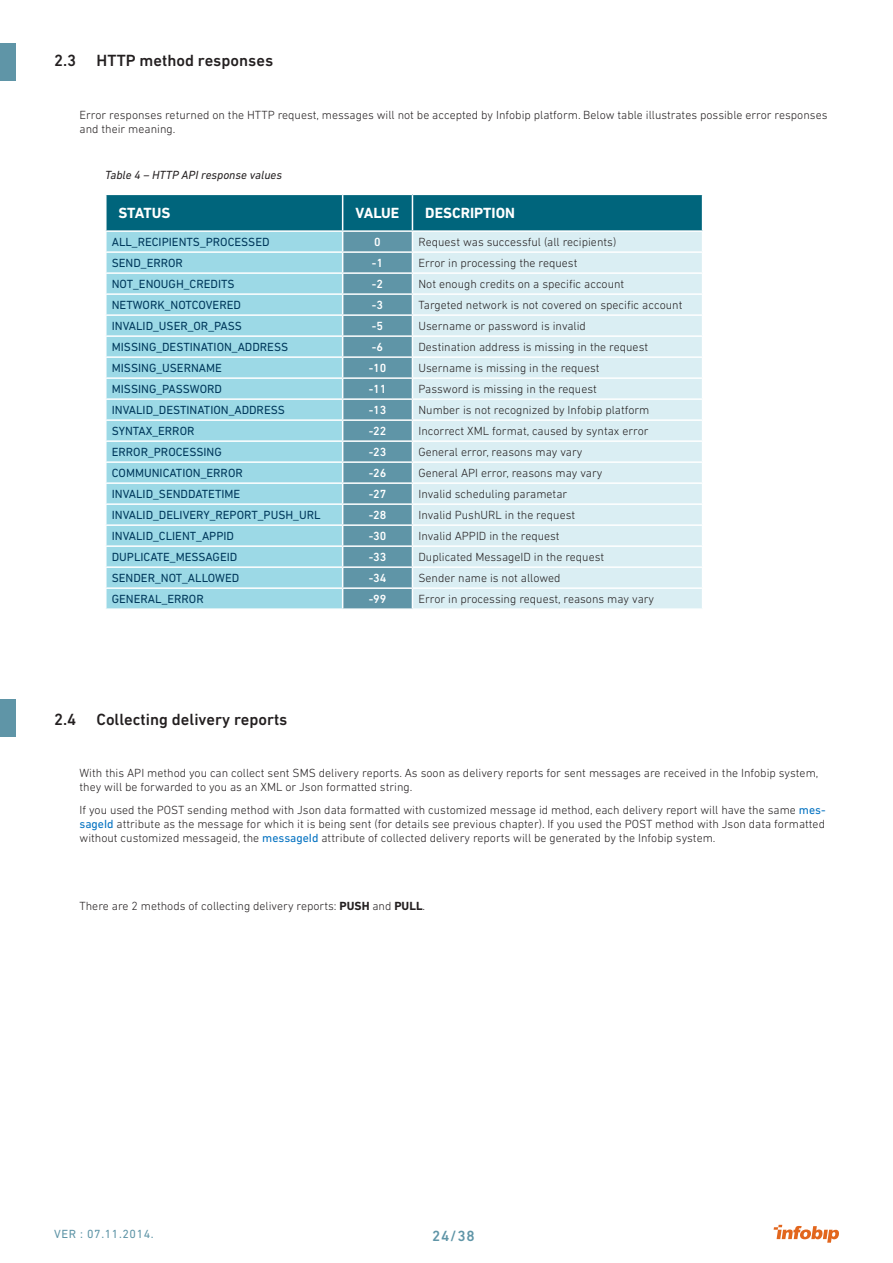
<style>
.page{position:relative;width:893px;height:1263px;background:#fff}
.page>*{position:absolute;margin:0;border:0;box-sizing:border-box;transform-origin:0 0}
.t1{font:500 16.5px "DIN Next LT Pro";color:#231f20}
.TableHeader{font:700 15px "DIN Next LT Pro";color:#fff}
.t2{font:500 15px "DIN Next LT Pro";color:#5f95a7}
.t3{font:300 12px/13.8px "DIN Next LT Pro";color:#231f20}
.No_Spacing{font:12px "DIN Next LT Pro";color:#00395c}
.t4{font:500 12px "DIN Next LT Pro";color:#fff}
.t5{font:italic 12px "DIN Next LT Pro";color:#231f20}
.t6{font:12px "DIN Next LT Pro";letter-spacing:.05em;color:#5f95a7}
.s1{font-weight:400;color:#0070c0}
.s2{font-weight:700}
</style>
<div class="page">
<svg style="left:774px;top:1225px;width:65px;height:18px"></svg>
<svg style="left:105px;top:194px;width:598px;height:415px;background:#a6d2dc"></svg>
<hr style="left:412px;top:293px;width:291px;height:2px;background:#fff">
<hr style="left:412px;top:314px;width:291px;height:2px;background:#fff">
<hr style="left:412px;top:335px;width:291px;height:2px;background:#fff">
<hr style="left:412px;top:356px;width:291px;height:2px;background:#fff">
<hr style="left:412px;top:377px;width:291px;height:2px;background:#fff">
<hr style="left:412px;top:398px;width:291px;height:2px;background:#fff">
<hr style="left:412px;top:419px;width:291px;height:2px;background:#fff">
<hr style="left:412px;top:440px;width:291px;height:2px;background:#fff">
<hr style="left:412px;top:461px;width:291px;height:2px;background:#fff">
<hr style="left:412px;top:482px;width:291px;height:2px;background:#fff">
<hr style="left:412px;top:503px;width:291px;height:2px;background:#fff">
<hr style="left:412px;top:524px;width:291px;height:2px;background:#fff">
<hr style="left:412px;top:545px;width:291px;height:2px;background:#fff">
<hr style="left:412px;top:566px;width:291px;height:2px;background:#fff">
<hr style="left:412px;top:587px;width:291px;height:2px;background:#fff">
<hr style="left:412px;top:608px;width:291px;height:2px;background:#fff">
<div style="left:0;top:44px;width:16px;height:37px;background:#5f95a7"></div>
<div style="left:0;top:699px;width:16px;height:38px;background:#5f95a7"></div>
<p class="t1" style="left:54px;top:51px;width:221px">2.3 HTTP method responses</p>
<p class="t3" style="left:80px;top:108px;width:749px">Error responses returned on the HTTP request, messages will not be accepted by Infobip platform. Below table illustrates possible error responses and their meaning.</p>
<p class="t5" style="left:105px;top:168px;width:179px">Table 4 – HTTP API response values</p>
<p class="TableHeader" style="left:119px;top:204px;width:53px">STATUS</p>
<p class="TableHeader" style="left:355px;top:204px;width:46px">VALUE</p>
<p class="TableHeader" style="left:425px;top:204px;width:91px">DESCRIPTION</p>
<p class="No_Spacing" style="left:112px;top:235px;width:159px">ALL_RECIPIENTS_PROCESSED</p>
<p class="t4" style="left:374px;top:235px;width:8px">0</p>
<p class="t3" style="left:418px;top:235px;width:199px">Request was successful (all recipients)</p>
<p class="No_Spacing" style="left:112px;top:256px;width:73px">SEND_ERROR</p>
<p class="t4" style="left:372px;top:256px;width:13px">-1</p>
<p class="t3" style="left:418px;top:256px;width:160px">Error in processing the request</p>
<p class="No_Spacing" style="left:112px;top:277px;width:124px">NOT_ENOUGH_CREDITS</p>
<p class="t4" style="left:372px;top:277px;width:13px">-2</p>
<p class="t3" style="left:418px;top:277px;width:207px">Not enough credits on a specific account</p>
<p class="No_Spacing" style="left:112px;top:298px;width:131px">NETWORK_NOTCOVERED</p>
<p class="t4" style="left:372px;top:298px;width:13px">-3</p>
<p class="t3" style="left:418px;top:298px;width:265px">Targeted network is not covered on specific account</p>
<p class="No_Spacing" style="left:112px;top:319px;width:132px">INVALID_USER_OR_PASS</p>
<p class="t4" style="left:372px;top:319px;width:13px">-5</p>
<p class="t3" style="left:418px;top:319px;width:169px">Username or password is invalid</p>
<p class="No_Spacing" style="left:112px;top:340px;width:178px">MISSING_DESTINATION_ADDRESS</p>
<p class="t4" style="left:372px;top:340px;width:13px">-6</p>
<p class="t3" style="left:418px;top:340px;width:231px">Destination address is missing in the request</p>
<p class="No_Spacing" style="left:112px;top:361px;width:112px">MISSING_USERNAME</p>
<p class="t4" style="left:369px;top:361px;width:19px">-10</p>
<p class="t3" style="left:418px;top:361px;width:183px">Username is missing in the request</p>
<p class="No_Spacing" style="left:112px;top:382px;width:112px">MISSING_PASSWORD</p>
<p class="t4" style="left:369px;top:382px;width:19px">-11</p>
<p class="t3" style="left:418px;top:382px;width:180px">Password is missing in the request</p>
<p class="No_Spacing" style="left:112px;top:403px;width:175px">INVALID_DESTINATION_ADDRESS</p>
<p class="t4" style="left:369px;top:403px;width:19px">-13</p>
<p class="t3" style="left:418px;top:403px;width:233px">Number is not recognized by Infobip platform</p>
<p class="No_Spacing" style="left:112px;top:424px;width:84px">SYNTAX_ERROR</p>
<p class="t4" style="left:369px;top:424px;width:19px">-22</p>
<p class="t3" style="left:418px;top:424px;width:232px">Incorrect XML format, caused by syntax error</p>
<p class="No_Spacing" style="left:112px;top:445px;width:112px">ERROR_PROCESSING</p>
<p class="t4" style="left:369px;top:445px;width:19px">-23</p>
<p class="t3" style="left:418px;top:445px;width:165px">General error, reasons may vary</p>
<p class="No_Spacing" style="left:112px;top:466px;width:133px">COMMUNICATION_ERROR</p>
<p class="t4" style="left:369px;top:466px;width:19px">-26</p>
<p class="t3" style="left:418px;top:466px;width:185px">General API error, reasons may vary</p>
<p class="No_Spacing" style="left:112px;top:487px;width:130px">INVALID_SENDDATETIME</p>
<p class="t4" style="left:369px;top:487px;width:19px">-27</p>
<p class="t3" style="left:418px;top:487px;width:150px">Invalid scheduling parametar</p>
<p class="No_Spacing" style="left:112px;top:508px;width:210px">INVALID_DELIVERY_REPORT_PUSH_URL</p>
<p class="t4" style="left:369px;top:508px;width:19px">-28</p>
<p class="t3" style="left:418px;top:508px;width:158px">Invalid PushURL in the request</p>
<p class="No_Spacing" style="left:112px;top:529px;width:124px">INVALID_CLIENT_APPID</p>
<p class="t4" style="left:369px;top:529px;width:19px">-30</p>
<p class="t3" style="left:418px;top:529px;width:143px">Invalid APPID in the request</p>
<p class="No_Spacing" style="left:112px;top:550px;width:127px">DUPLICATE_MESSAGEID</p>
<p class="t4" style="left:369px;top:550px;width:19px">-33</p>
<p class="t3" style="left:418px;top:550px;width:187px">Duplicated MessageID in the request</p>
<p class="No_Spacing" style="left:112px;top:571px;width:129px">SENDER_NOT_ALLOWED</p>
<p class="t4" style="left:369px;top:571px;width:19px">-34</p>
<p class="t3" style="left:418px;top:571px;width:144px">Sender name is not allowed</p>
<p class="No_Spacing" style="left:112px;top:592px;width:94px">GENERAL_ERROR</p>
<p class="t4" style="left:369px;top:592px;width:19px">-99</p>
<p class="t3" style="left:418px;top:592px;width:237px">Error in processing request, reasons may vary</p>
<p class="t1" style="left:54px;top:709px;width:235px">2.4 Collecting delivery reports</p>
<p class="t3" style="left:80px;top:766px;width:740px">With this API method you can collect sent SMS delivery reports. As soon as delivery reports for sent messages are received in the Infobip system, they will be forwarded to you as an XML or Json formatted string.</p>
<p class="t3" style="left:80px;top:803px;width:748px;text-align:justify">If you used the POST sending method with Json data formatted with customized message id method, each delivery report will have the same <span class="s1">mes&shy;sageId</span> attribute as the message for which it is being sent (for details see previous chapter). If you used the POST method with Json data formatted without customized messageid, the <span class="s1">messageId</span> attribute of collected delivery reports will be generated by the Infobip system.</p>
<p class="t3" style="left:80px;top:899px;width:347px">There are 2 methods of collecting delivery reports: <span class="s2">PUSH</span> and <span class="s2">PULL</span>.</p>
<p class="t6" style="left:54px;top:1227px;width:101px">VER : 07.11.2014.</p>
<p class="t2" style="left:432px;top:1227px;width:44px">24/38</p>
</div>
